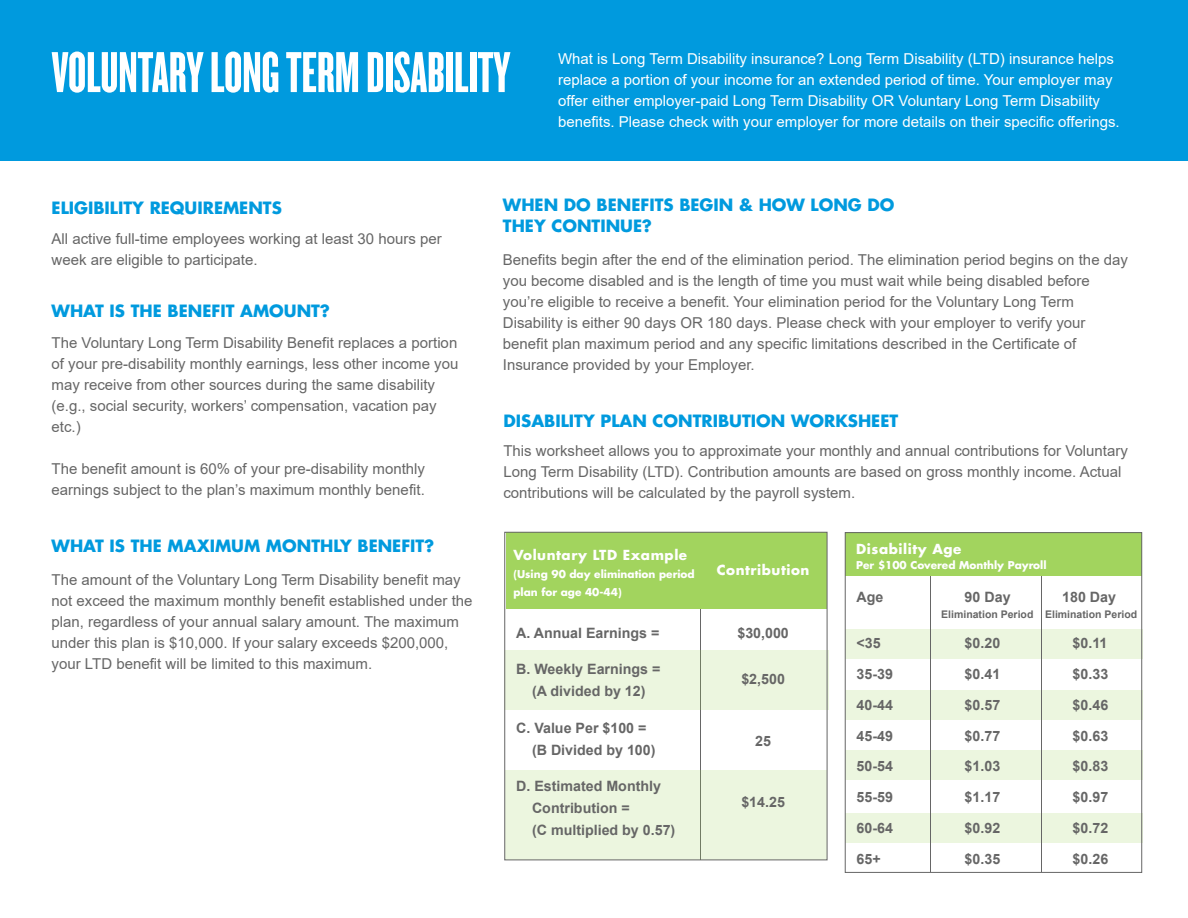
<style>
.page{position:relative;width:1188px;height:918px;background:#fff}
.page>*{position:absolute;margin:0;border:0;box-sizing:border-box;transform-origin:0 0}
.t1{font:60px "Knockout HTF67 Full Bantamwt";color:#fff}
.t2{font:700 16.5px/21px "Futura Std";color:#009ade}
.t3{font:15px/21px "Arial";color:#666}
.t4{font:15px/21px "Arial";color:#fff}
.t5{font:700 14.25px/21.8px "Arial";color:#666}
.t6{font:700 13.5px "Futura Std";letter-spacing:.04em;color:#fff}
.t7{font:700 10.5px/18px "Futura Std";color:#fff}
.t8{font:700 10.5px "Arial";color:#666}
</style>
<div class="page">
<div style="left:845px;top:629px;width:297px;height:30px;background:#ecf6df"></div>
<div style="left:845px;top:690px;width:297px;height:30px;background:#ecf6df"></div>
<div style="left:845px;top:750px;width:297px;height:30px;background:#ecf6df"></div>
<div style="left:845px;top:813px;width:297px;height:30px;background:#ecf6df"></div>
<div style="left:0;top:0;width:1187px;height:161px;background:#009ade"></div>
<hr style="left:700px;top:607px;width:1px;height:253px;background:#666">
<div style="left:506px;top:532px;width:321px;height:77px;background:#a2d45e"></div>
<div style="left:505px;top:650px;width:324px;height:59px;background:#ecf6df"></div>
<div style="left:505px;top:770px;width:321px;height:90px;background:#ecf6df"></div>
<div style="left:504px;top:532px;width:323px;height:328px;border:1px solid #666"></div>
<div style="left:845px;top:533px;width:297px;height:43px;background:#a2d45e"></div>
<div style="left:845px;top:532px;width:297px;height:341px;border:1px solid #666"></div>
<hr style="left:930px;top:576px;width:1px;height:295px;background:#666">
<hr style="left:1041px;top:576px;width:1px;height:295px;background:#666">
<h1 class="t1" style="left:52px;top:42px;width:460px">VOLUNTARY LONG TERM DISABILITY</h1>
<p class="t4" style="left:558px;top:48px;width:563px">What is Long Term Disability insurance? Long Term Disability (LTD) insurance helps replace a portion of your income for an extended period of time. Your employer may offer either employer-paid Long Term Disability OR Voluntary Long Term Disability benefits. Please check with your employer for more details on their specific offerings.</p>
<p class="t2" style="left:52px;top:197px;width:232px">ELIGIBILITY REQUIREMENTS</p>
<p class="t3" style="left:52px;top:228px;width:392px">All active full-time employees working at least 30 hours per week are eligible to participate.</p>
<p class="t2" style="left:52px;top:300px;width:280px">WHAT IS THE BENEFIT AMOUNT?</p>
<p class="t3" style="left:52px;top:332px;width:408px">The Voluntary Long Term Disability Benefit replaces a portion of your pre-disability monthly earnings, less other income you may receive from other sources during the same disability (e.g., social security, workers’ compensation, vacation pay etc.)</p>
<p class="t3" style="left:52px;top:458px;width:375px">The benefit amount is 60% of your pre-disability monthly earnings subject to the plan’s maximum monthly benefit.</p>
<p class="t2" style="left:52px;top:535px;width:384px">WHAT IS THE MAXIMUM MONTHLY BENEFIT?</p>
<p class="t3" style="left:52px;top:569px;width:423px">The amount of the Voluntary Long Term Disability benefit may not exceed the maximum monthly benefit established under the plan, regardless of your annual salary amount. The maximum under this plan is $10,000. If your salary exceeds $200,000, your LTD benefit will be limited to this maximum.</p>
<p class="t2" style="left:503px;top:194px;width:393px">WHEN DO BENEFITS BEGIN &amp; HOW LONG DO<br>THEY CONTINUE?</p>
<p class="t3" style="left:503px;top:249px;width:627px">Benefits begin after the end of the elimination period. The elimination period begins on the day you become disabled and is the length of time you must wait while being disabled before you’re eligible to receive a benefit. Your elimination period for the Voluntary Long Term Disability is either 90 days OR 180 days. Please check with your employer to verify your benefit plan maximum period and any specific limitations described in the Certificate of Insurance provided by your Employer.</p>
<p class="t2" style="left:503px;top:410px;width:396px">DISABILITY PLAN CONTRIBUTION WORKSHEET</p>
<p class="t3" style="left:503px;top:440px;width:626px">This worksheet allows you to approximate your monthly and annual contributions for Voluntary<br>Long Term Disability (LTD). Contribution amounts are based on gross monthly income. Actual contributions will be calculated by the payroll system.</p>
<p class="t6" style="left:513px;top:546px;width:175px">Voluntary LTD Example</p>
<p class="t7" style="left:513px;top:564px;width:183px">(Using 90 day elimination period plan for age 40-44)</p>
<p class="t6" style="left:717px;top:561px;width:94px">Contribution</p>
<p class="t5" style="left:516px;top:622px;width:145px">A. Annual Earnings =</p>
<p class="t5" style="left:516px;top:659px;width:146px;text-align:center">B. Weekly Earnings = (A divided by 12)</p>
<p class="t5" style="left:532px;top:718px;width:125px;text-indent:-16px">C. Value Per $100 = (B Divided by 100)</p>
<p class="t5" style="left:532px;top:776px;width:145px;text-indent:-16px">D. Estimated Monthly<br>Contribution =<br>(C multiplied by 0.57)</p>
<p class="t5" style="left:737px;top:622px;width:53px">$30,000</p>
<p class="t5" style="left:741px;top:669px;width:45px">$2,500</p>
<p class="t5" style="left:755px;top:730px;width:17px">25</p>
<p class="t5" style="left:741px;top:792px;width:45px">$14.25</p>
<p class="t6" style="left:856px;top:540px;width:107px">Disability Age</p>
<p class="t7" style="left:856px;top:556px;width:192px">Per $100 Covered Monthly Payroll</p>
<p class="t5" style="left:857px;top:586px;width:28px">Age</p>
<p class="t5" style="left:965px;top:586px;width:47px">90 Day</p>
<p class="t5" style="left:1062px;top:586px;width:55px">180 Day</p>
<p class="t8" style="left:941px;top:607px;width:198px">Elimination Period Elimination Period</p>
<p class="t5" style="left:857px;top:633px;width:26px">&lt;35</p>
<p class="t5" style="left:965px;top:633px;width:37px">$0.20</p>
<p class="t5" style="left:1073px;top:633px;width:36px">$0.11</p>
<p class="t5" style="left:857px;top:664px;width:38px">35-39</p>
<p class="t5" style="left:965px;top:664px;width:37px">$0.41</p>
<p class="t5" style="left:1073px;top:664px;width:37px">$0.33</p>
<p class="t5" style="left:857px;top:694px;width:38px">40-44</p>
<p class="t5" style="left:965px;top:694px;width:37px">$0.57</p>
<p class="t5" style="left:1073px;top:694px;width:37px">$0.46</p>
<p class="t5" style="left:857px;top:725px;width:38px">45-49</p>
<p class="t5" style="left:965px;top:725px;width:37px">$0.77</p>
<p class="t5" style="left:1073px;top:725px;width:37px">$0.63</p>
<p class="t5" style="left:857px;top:756px;width:38px">50-54</p>
<p class="t5" style="left:965px;top:756px;width:37px">$1.03</p>
<p class="t5" style="left:1073px;top:756px;width:37px">$0.83</p>
<p class="t5" style="left:857px;top:787px;width:38px">55-59</p>
<p class="t5" style="left:965px;top:787px;width:37px">$1.17</p>
<p class="t5" style="left:1073px;top:787px;width:37px">$0.97</p>
<p class="t5" style="left:857px;top:817px;width:38px">60-64</p>
<p class="t5" style="left:965px;top:817px;width:37px">$0.92</p>
<p class="t5" style="left:1073px;top:817px;width:37px">$0.72</p>
<p class="t5" style="left:857px;top:848px;width:26px">65+</p>
<p class="t5" style="left:965px;top:848px;width:37px">$0.35</p>
<p class="t5" style="left:1073px;top:848px;width:37px">$0.26</p>
</div>
